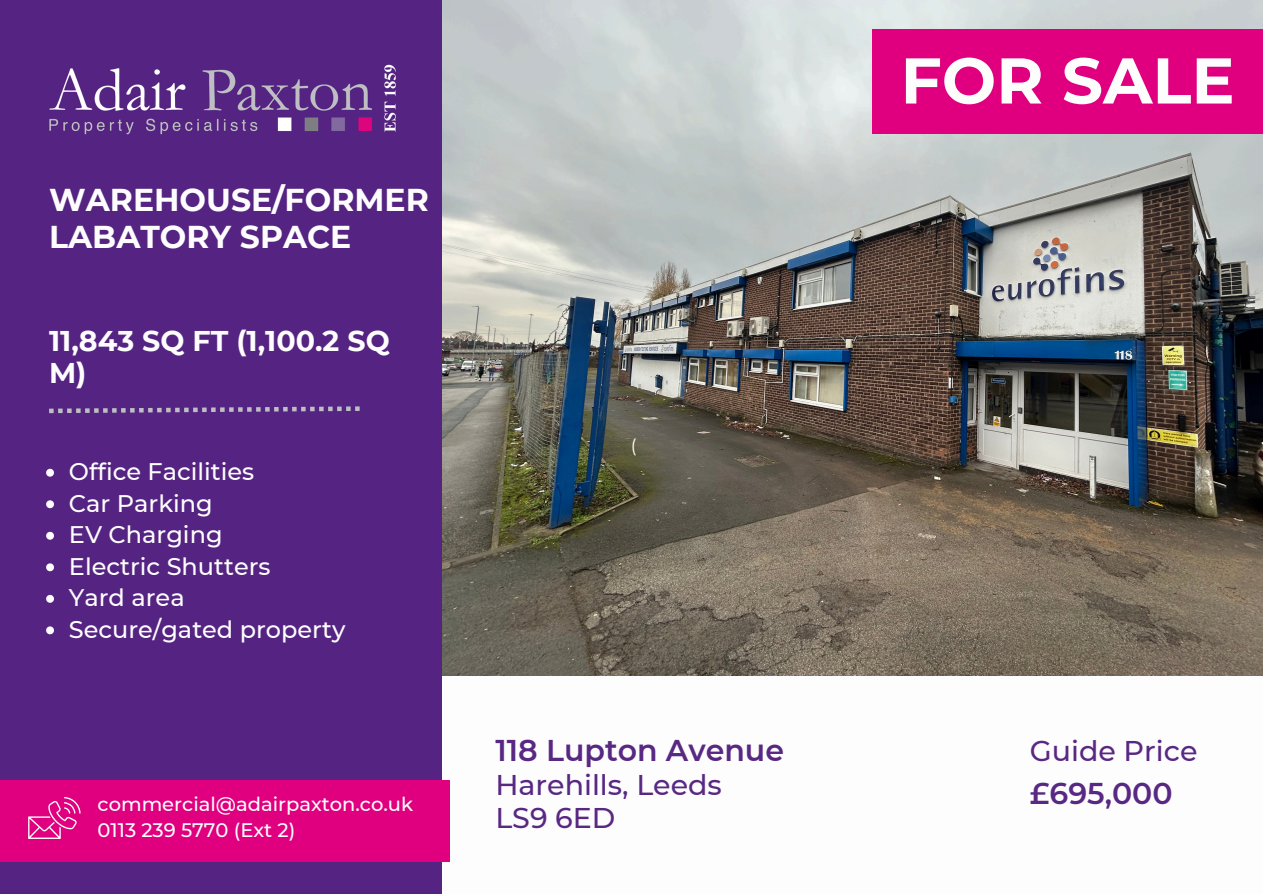
<style>
.page{position:relative;width:1263px;height:894px;background:#fff}
.page>*{position:absolute;margin:0;border:0;box-sizing:border-box;transform-origin:0 0}
.t1{font:700 64.5px "Montserrat";color:#fdfdfd}
.t2{font:700 31.5px/37.2px "Montserrat";color:#fdfdfd}
.t3{font:600 30px "Montserrat";color:#592883}
.t4{font:500 28.5px/33.8px "Montserrat";color:#592883}
.t5{font:700 28.5px/31.5px "Montserrat";color:#fdfdfd}
.t6{font:500 24px "Montserrat";color:#fdfdfd}
.t7{font:500 19.5px "Montserrat";color:#fdfdfd}
.t8{font:18px "Montserrat";color:#fff}
</style>
<div class="page">
<img style="left:441px;top:0;width:821px;height:675px">
<div style="left:872px;top:29px;width:391px;height:105px;background:#e0007f"></div>
<div style="left:0;top:0;width:441px;height:893px;background:#552382"></div>
<svg style="left:49px;top:406px;width:311px;height:7px;background:#775597"></svg>
<div style="left:0;top:780px;width:449px;height:81px;background:#e0007f"></div>
<svg style="left:28px;top:797px;width:53px;height:41px"></svg>
<svg style="left:46px;top:468px;width:8px;height:8px"></svg>
<svg style="left:46px;top:500px;width:8px;height:8px"></svg>
<svg style="left:46px;top:531px;width:8px;height:8px"></svg>
<svg style="left:46px;top:563px;width:8px;height:8px"></svg>
<svg style="left:46px;top:594px;width:8px;height:8px"></svg>
<svg style="left:46px;top:626px;width:8px;height:8px"></svg>
<h2 class="t2" style="left:49px;top:181px;width:381px">WAREHOUSE/FORMER<br>LABATORY SPACE</h2>
<p class="t5" style="left:49px;top:325px;width:342px">11,843 SQ FT (1,100.2 SQ<br>M)</p>
<p class="t6" style="left:69px;top:456px;width:187px">Office Facilities</p>
<p class="t6" style="left:69px;top:488px;width:145px">Car Parking</p>
<p class="t6" style="left:69px;top:519px;width:155px">EV Charging</p>
<p class="t6" style="left:69px;top:551px;width:203px">Electric Shutters</p>
<p class="t6" style="left:69px;top:582px;width:117px">Yard area</p>
<p class="t6" style="left:69px;top:614px;width:278px">Secure/gated property</p>
<p class="t7" style="left:98px;top:792px;width:317px">commercial@adairpaxton.co.uk</p>
<h2 class="t7" style="left:98px;top:818px;width:199px">0113 239 5770 (Ext 2)</h2>
<h3 class="t8" style="left:631px;top:434px;width:7px">(</h3>
<p class="t3" style="left:495px;top:732px;width:290px">118 Lupton Avenue</p>
<h3 class="t4" style="left:495px;top:767px;width:228px">Harehills, Leeds<br>LS9 6ED</h3>
<p class="t1" style="left:900px;top:41px;width:336px">FOR SALE</p>
<h3 class="t4" style="left:1030px;top:734px;width:169px">Guide Price</h3>
<h1 class="t3" style="left:1030px;top:775px;width:144px">£695,000</h1>
</div>
